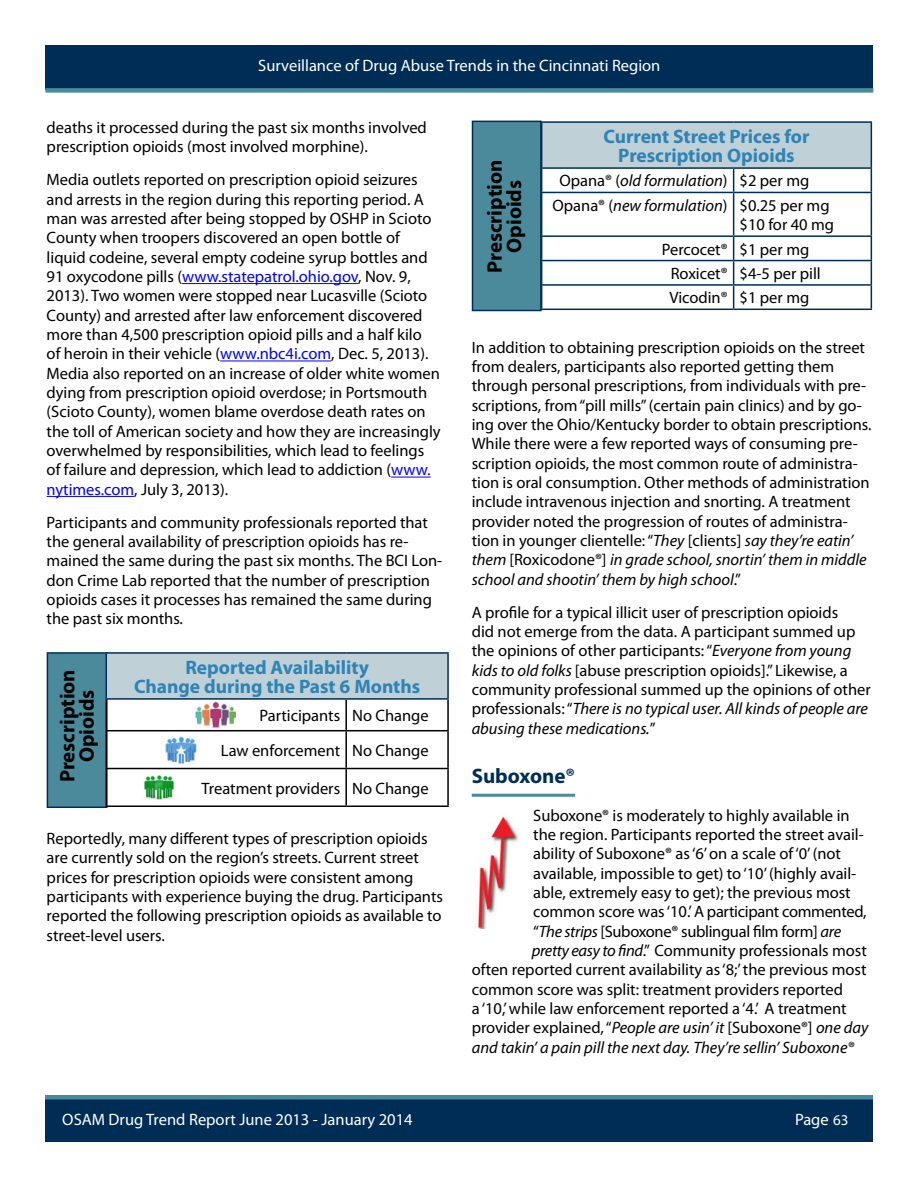
<style>
.page{position:relative;width:918px;height:1188px;background:#fff}
.page>*{position:absolute;margin:0;border:0;box-sizing:border-box;transform-origin:0 0}
.t1{font:700 21px/19.4px "Myriad Pro";color:#000;text-align:center}
.t2{font:700 21px "Myriad Pro";color:#002d56}
.t3{font:700 19.5px/19.4px "Myriad Pro";color:#2f83b5;text-align:center}
.t4{font:16.5px/19.4px "Myriad Pro";color:#000}
.t5{font:16.5px "Myriad Pro";color:#fff}
.t6{font:16.5px "Myriad Pro";letter-spacing:-.02em;color:#000}
.t7{font:italic 16.5px "Myriad Pro";color:#000}
.s1{color:#00f}
.s2{font-style:italic}
.s3{font-size:15px}
</style>
<div class="page">
<div style="left:45px;top:45px;width:828px;height:45px;background:#002d56"></div>
<div style="left:45px;top:88px;width:828px;height:5px;background:#4a8a9b"></div>
<div style="left:45px;top:1097px;width:828px;height:45px;background:#002d56"></div>
<div style="left:45px;top:1095px;width:828px;height:5px;background:#4a8a9b"></div>
<hr style="left:472px;top:794px;width:103px;height:3px;background:#4a8a9b">
<hr style="left:182px;top:283px;width:176px;height:1px;background:#00f">
<hr style="left:220px;top:361px;width:111px;height:1px;background:#00f">
<hr style="left:391px;top:477px;width:40px;height:1px;background:#00f">
<hr style="left:47px;top:496px;width:87px;height:1px;background:#00f">
<div style="left:47px;top:652px;width:61px;height:156px;background:#4a8a9b;border:2px solid #002d56"></div>
<div style="left:106px;top:653px;width:342px;height:46px;background:#bfd0d7"></div>
<hr style="left:106px;top:700px;width:1px;height:30px;background:#000">
<hr style="left:345px;top:700px;width:2px;height:30px;background:#000">
<hr style="left:447px;top:700px;width:2px;height:30px;background:#000">
<hr style="left:106px;top:730px;width:240px;height:1px;background:#000">
<hr style="left:106px;top:731px;width:1px;height:37px;background:#000">
<hr style="left:346px;top:730px;width:103px;height:1px;background:#000">
<hr style="left:345px;top:731px;width:2px;height:37px;background:#000">
<hr style="left:447px;top:731px;width:2px;height:37px;background:#000">
<hr style="left:106px;top:768px;width:240px;height:1px;background:#000">
<hr style="left:106px;top:769px;width:1px;height:37px;background:#000">
<hr style="left:346px;top:768px;width:103px;height:1px;background:#000">
<hr style="left:345px;top:769px;width:2px;height:37px;background:#000">
<hr style="left:447px;top:769px;width:2px;height:37px;background:#000">
<hr style="left:106px;top:806px;width:240px;height:1px;background:#000">
<hr style="left:346px;top:806px;width:103px;height:1px;background:#000">
<hr style="left:106px;top:652px;width:240px;height:2px;background:#002d56">
<hr style="left:106px;top:654px;width:1px;height:44px;background:#002d56">
<hr style="left:346px;top:652px;width:103px;height:2px;background:#002d56">
<hr style="left:447px;top:654px;width:2px;height:44px;background:#002d56">
<hr style="left:106px;top:698px;width:240px;height:2px;background:#002d56">
<hr style="left:346px;top:698px;width:103px;height:2px;background:#002d56">
<img style="left:194px;top:701px;width:41px;height:28px">
<img style="left:164px;top:735px;width:33px;height:29px">
<img style="left:143px;top:775px;width:31px;height:24px">
<div style="left:472px;top:121px;width:70px;height:190px;background:#4a8a9b;border:2px solid #002d56"></div>
<div style="left:542px;top:122px;width:329px;height:46px;background:#bfd0d7"></div>
<hr style="left:541px;top:121px;width:193px;height:2px;background:#002d56">
<hr style="left:541px;top:123px;width:1px;height:44px;background:#002d56">
<hr style="left:734px;top:121px;width:138px;height:2px;background:#002d56">
<hr style="left:871px;top:123px;width:1px;height:44px;background:#002d56">
<hr style="left:541px;top:167px;width:193px;height:2px;background:#002d56">
<svg style="left:541px;top:169px;width:1px;height:23px"></svg>
<hr style="left:734px;top:167px;width:138px;height:2px;background:#002d56">
<svg style="left:733px;top:169px;width:1px;height:23px"></svg>
<svg style="left:871px;top:169px;width:1px;height:23px"></svg>
<hr style="left:541px;top:192px;width:193px;height:1px;background:#002d56">
<hr style="left:541px;top:193px;width:1px;height:42px;background:#002d56">
<hr style="left:734px;top:192px;width:138px;height:1px;background:#002d56">
<hr style="left:733px;top:193px;width:1px;height:42px;background:#002d56">
<hr style="left:871px;top:193px;width:1px;height:42px;background:#002d56">
<hr style="left:541px;top:235px;width:193px;height:2px;background:#002d56">
<hr style="left:734px;top:235px;width:138px;height:2px;background:#002d56">
<hr style="left:541px;top:260px;width:193px;height:1px;background:#002d56">
<hr style="left:734px;top:260px;width:138px;height:1px;background:#002d56">
<hr style="left:541px;top:284px;width:193px;height:2px;background:#002d56">
<svg style="left:541px;top:237px;width:1px;height:72px"></svg>
<hr style="left:734px;top:284px;width:138px;height:2px;background:#002d56">
<svg style="left:733px;top:237px;width:1px;height:72px"></svg>
<svg style="left:871px;top:237px;width:1px;height:72px"></svg>
<hr style="left:541px;top:309px;width:193px;height:1px;background:#002d56">
<hr style="left:734px;top:309px;width:138px;height:1px;background:#002d56">
<img style="left:474px;top:816px;width:46px;height:113px">
<p class="t5" style="left:258px;top:55px;width:404px">Surveillance of Drug Abuse Trends in the Cincinnati Region</p>
<p class="t4" style="left:47px;top:118px;width:382px">deaths it processed during the past six months involved prescription opioids (most involved morphine).</p>
<p class="t4" style="left:47px;top:170px;width:396px">Media outlets reported on prescription opioid seizures and arrests in the region during this reporting period. A man was arrested after being stopped by OSHP in Scioto County when troopers discovered an open bottle of liquid codeine, several empty codeine syrup bottles and 91 oxycodone pills (<span class="s1">www.statepatrol.ohio.gov</span>, Nov. 9, 2013). Two women were stopped near Lucasville (Scioto County) and arrested after law enforcement discovered more than 4,500 prescription opioid pills and a half kilo<br>of heroin in their vehicle (<span class="s1">www.nbc4i.com</span>, Dec. 5, 2013).<br>Media also reported on an increase of older white women dying from prescription opioid overdose; in Portsmouth (Scioto County), women blame overdose death rates on the toll of American society and how they are increasingly overwhelmed by responsibilities, which lead to feelings of failure and depression, which lead to addiction (<span class="s1">www. nytimes.com</span>, July 3, 2013).</p>
<p class="t4" style="left:47px;top:512px;width:397px">Participants and community professionals reported that the general availability of prescription opioids has re&shy;mained the same during the past six months. The BCI Lon&shy;don Crime Lab reported that the number of prescription opioids cases it processes has remained the same during the past six months.</p>
<p class="t1" style="left:57px;top:782px;width:115px;rotate:-90deg">Prescription<br>Opioids</p>
<p class="t3" style="left:134px;top:657px;width:288px">Reported Availability<br>Change during the Past 6 Months</p>
<p class="t4" style="left:221px;top:698px;width:209px;line-height:34.8px;text-align:right">Participants No Change<br>Law enforcement No Change</p>
<p class="t4" style="left:202px;top:778px;width:229px">Treatment providers No Change</p>
<p class="t4" style="left:47px;top:829px;width:398px">Reportedly, many different types of prescription opioids are currently sold on the region’s streets. Current street prices for prescription opioids were consistent among participants with experience buying the drug. Participants reported the following prescription opioids as available to street-level users.</p>
<p class="t1" style="left:484px;top:273px;width:115px;rotate:-90deg">Prescription<br>Opioids</p>
<p class="t3" style="left:604px;top:126px;width:207px">Current Street Prices for<br>Prescription Opioids</p>
<p class="t4" style="left:553px;top:169px;width:278px;line-height:24.3px;text-indent:7px">Opana® (<span class="s2">old formulation</span>) $2 per mg<br>Opana® (<span class="s2">new formulation</span>) $0.25 per mg</p>
<p class="t4" style="left:740px;top:215px;width:96px">$10 for 40 mg</p>
<p class="t4" style="left:662px;top:239px;width:149px">Percocet® $1 per mg</p>
<p class="t4" style="left:671px;top:263px;width:152px">Roxicet® $4-5 per pill</p>
<p class="t4" style="left:669px;top:288px;width:141px">Vicodin® $1 per mg</p>
<p class="t4" style="left:472px;top:337px;width:401px">In addition to obtaining prescription opioids on the street from dealers, participants also reported getting them through personal prescriptions, from individuals with pre&shy;scriptions, from “pill mills” (certain pain clinics) and by go&shy;ing over the Ohio/Kentucky border to obtain prescriptions.<br>While there were a few reported ways of consuming pre&shy;scription opioids, the most common route of administra&shy;tion is oral consumption. Other methods of administration include intravenous injection and snorting. A treatment provider noted the progression of routes of administra&shy;tion in younger clientelle: “<span class="s2">They</span> [clients] <span class="s2">say they’re eatin’ them</span> [Roxicodone®] <span class="s2">in grade school, snortin’ them in middle school and shootin’ them by high school</span>.”</p>
<p class="t4" style="left:472px;top:602px;width:401px">A profile for a typical illicit user of prescription opioids<br>did not emerge from the data. A participant summed up the opinions of other participants: “<span class="s2">Everyone from young kids to old folks</span> [abuse prescription opioids].” Likewise, a community professional summed up the opinions of other professionals: “<span class="s2">There is no typical user. All kinds of people are abusing these medications.</span>”</p>
<p class="t2" style="left:472px;top:762px;width:105px">Suboxone®</p>
<p class="t4" style="left:533px;top:805px;width:318px">Suboxone® is moderately to highly available in</p>
<p class="t4" style="left:533px;top:824px;width:332px">the region. Participants reported the street avail-</p>
<p class="t4" style="left:533px;top:844px;width:309px">ability of Suboxone® as ‘6’ on a scale of ‘0’ (not</p>
<p class="t4" style="left:533px;top:863px;width:325px">available, impossible to get) to ‘10’ (highly avail-</p>
<p class="t4" style="left:533px;top:883px;width:319px">able, extremely easy to get); the previous most</p>
<p class="t6" style="left:533px;top:902px;width:335px">common score was ‘10.’ A participant commented,</p>
<p class="t6" style="left:533px;top:921px;width:309px">“<span class="s2">The strips</span> [Suboxone® sublingual film form] <span class="s2">are</span></p>
<p class="t4" style="left:532px;top:941px;width:337px"><span class="s2">pretty easy to find</span>.” Community professionals most</p>
<p class="t4" style="left:472px;top:960px;width:396px">often reported current availability as ‘8;’ the previous most</p>
<p class="t4" style="left:472px;top:979px;width:373px">common score was split: treatment providers reported</p>
<p class="t4" style="left:472px;top:999px;width:376px">a ‘10,’ while law enforcement reported a ‘4.’ A treatment</p>
<p class="t4" style="left:472px;top:1018px;width:398px">provider explained, “<span class="s2">People are usin’ it</span> [Suboxone®] <span class="s2">one day</span></p>
<p class="t7" style="left:472px;top:1037px;width:384px">and takin’ a pain pill the next day. They’re sellin’ Suboxone®</p>
<p class="t5" style="left:246px;top:1108px;width:124px">a uary-June 2013</p>
<p class="t5" style="left:795px;top:1109px;width:55px">Page <span class="s3">63</span></p>
<p class="t5" style="left:62px;top:1109px;width:352px">OSAM Drug Trend Report June 2013 - January 2014</p>
</div>
